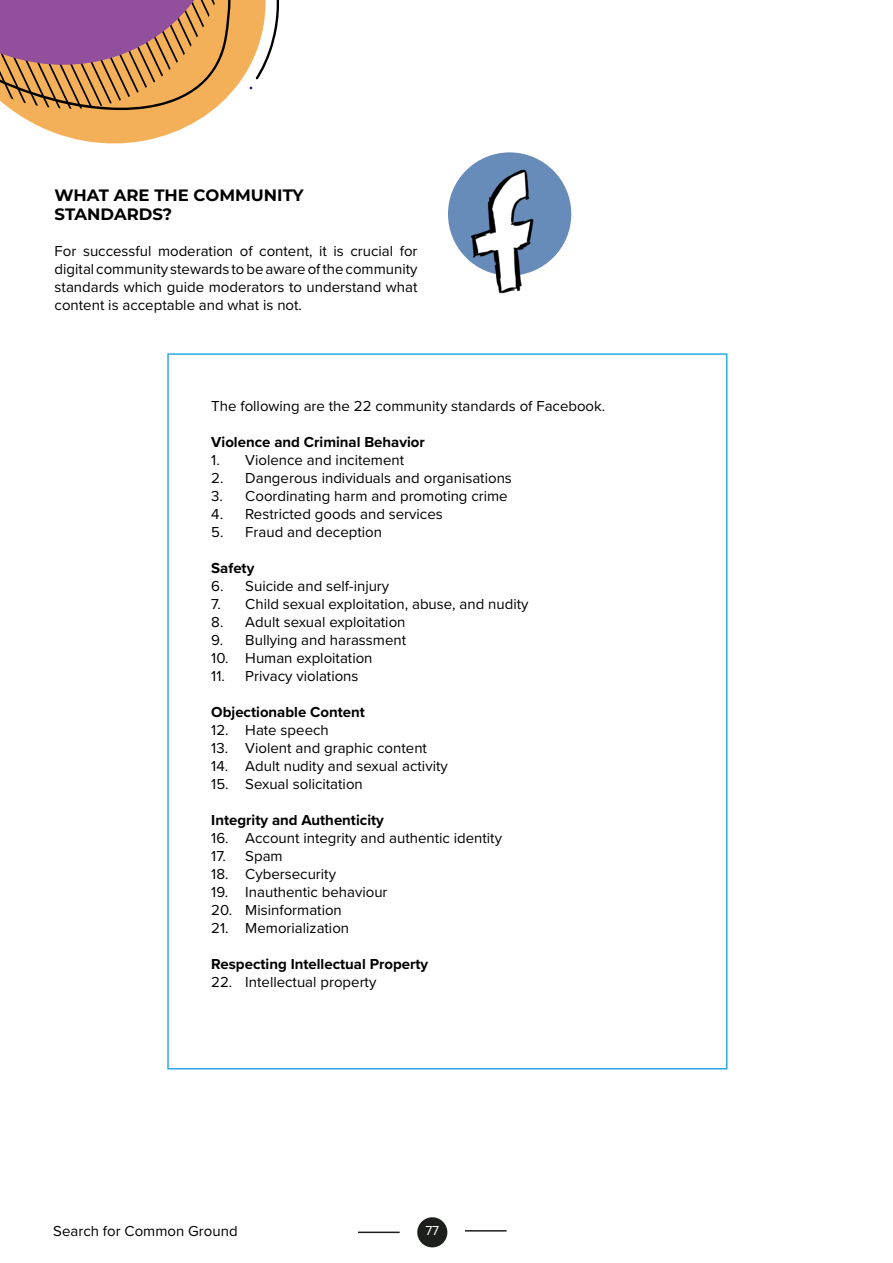
<style>
.page{position:relative;width:893px;height:1263px;background:#fff}
.page>*{position:absolute;margin:0;border:0;box-sizing:border-box;transform-origin:0 0}
.t1{font:700 16.5px/19.8px "Montserrat";color:#000}
.t2{font:15px/18px "Proxima Nova";color:#000;text-align:justify}
.t3{font:700 15px "Proxima Nova";color:#000}
.t4{font:13.5px "Proxima Nova";color:#fff}
</style>
<div class="page">
<div style="left:417px;top:1217px;width:30px;height:30px;background:#1d1f1d;border-radius:50%"></div>
<hr style="left:358px;top:1231px;width:42px;height:2px;background:#1d1f1d">
<hr style="left:465px;top:1230px;width:42px;height:1px;background:#1d1f1d">
<svg style="left:64px;top:0;width:194px;height:144px"></svg>
<svg style="left:0;top:0;width:244px;height:136px;background:#c68d74"></svg>
<svg style="left:256px;top:0;width:24px;height:79px"></svg>
<img style="left:448px;top:152px;width:124px;height:142px">
<p class="t1" style="left:55px;top:184px;width:251px">WHAT ARE THE COMMUNITY<br>STANDARDS?</p>
<p class="t2" style="left:55px;top:242px;width:364px">For successful moderation of content, it is crucial for digital community stewards to be aware of the community standards which guide moderators to understand what content is acceptable and what is not.</p>
<p class="t2" style="left:211px;top:397px;width:396px">The following are the 22 community standards of Facebook.</p>
<p class="t3" style="left:211px;top:431px;width:215px">Violence and Criminal Behavior</p>
<p class="t2" style="left:211px;top:451px;width:194px">1. Violence and incitement</p>
<p class="t2" style="left:211px;top:469px;width:302px">2. Dangerous individuals and organisations</p>
<p class="t2" style="left:211px;top:487px;width:298px">3. Coordinating harm and promoting crime</p>
<p class="t2" style="left:211px;top:505px;width:233px">4. Restricted goods and services</p>
<p class="t2" style="left:211px;top:523px;width:172px">5. Fraud and deception</p>
<p class="t3" style="left:211px;top:557px;width:45px">Safety</p>
<p class="t2" style="left:211px;top:577px;width:179px">6. Suicide and self-injury</p>
<p class="t2" style="left:211px;top:595px;width:319px">7. Child sexual exploitation, abuse, and nudity</p>
<p class="t2" style="left:211px;top:613px;width:196px">8. Adult sexual exploitation</p>
<p class="t2" style="left:211px;top:631px;width:196px">9. Bullying and harassment</p>
<p class="t2" style="left:211px;top:649px;width:163px">10. Human exploitation</p>
<p class="t2" style="left:211px;top:667px;width:149px">11. Privacy violations</p>
<p class="t3" style="left:211px;top:701px;width:155px">Objectionable Content</p>
<p class="t2" style="left:211px;top:721px;width:119px">12. Hate speech</p>
<p class="t2" style="left:211px;top:739px;width:217px">13. Violent and graphic content</p>
<p class="t2" style="left:211px;top:757px;width:238px">14. Adult nudity and sexual activity</p>
<p class="t2" style="left:211px;top:775px;width:153px">15. Sexual solicitation</p>
<p class="t3" style="left:211px;top:809px;width:174px">Integrity and Authenticity</p>
<p class="t2" style="left:211px;top:829px;width:292px">16. Account integrity and authentic identity</p>
<p class="t2" style="left:211px;top:847px;width:73px">17. Spam</p>
<p class="t2" style="left:211px;top:865px;width:126px">18. Cybersecurity</p>
<p class="t2" style="left:211px;top:883px;width:178px">19. Inauthentic behaviour</p>
<p class="t2" style="left:211px;top:901px;width:132px">20. Misinformation</p>
<p class="t2" style="left:211px;top:919px;width:139px">21. Memorialization</p>
<p class="t3" style="left:211px;top:953px;width:219px">Respecting Intellectual Property</p>
<p class="t2" style="left:211px;top:973px;width:167px">22. Intellectual property</p>
<p class="t2" style="left:53px;top:1221px;width:186px">Search for Common Ground</p>
<p class="t4" style="left:425px;top:1220px;width:15px">77</p>
</div>
